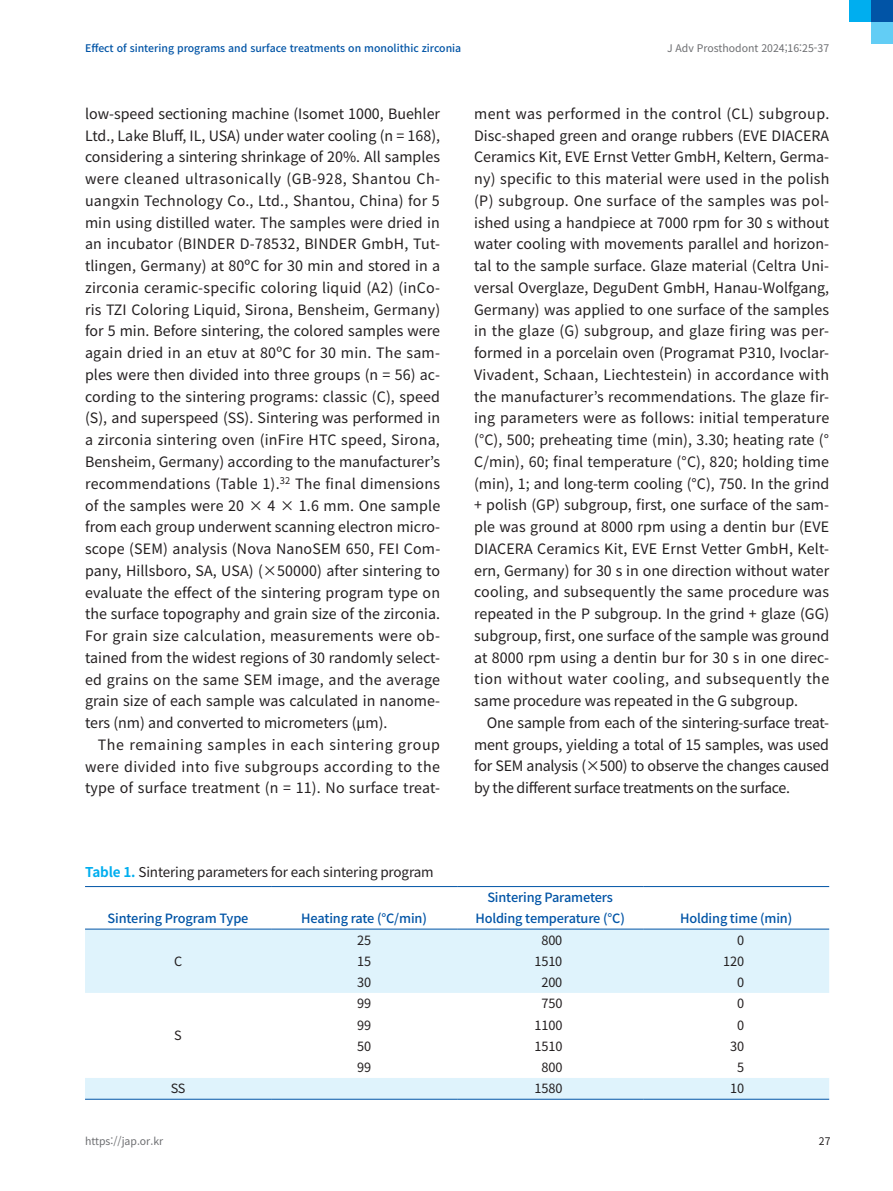
<style>
.page{position:relative;width:893px;height:1191px;background:#fff}
.page>*{position:absolute;margin:0;border:0;box-sizing:border-box;transform-origin:0 0}
.t1{font:14.25px/21.8px "Noto Sans CJ Kkr";color:#231f20;text-align:justify}
.t2{font:13.5px "Noto Sans CJ Kkr";letter-spacing:-.01em;color:#231f20}
.t3{font:500 12.75px "Noto Sans CJ Kkr";letter-spacing:-.01em;color:#0154a6}
.t4{font:12.75px "Noto Sans CJ Kkr";letter-spacing:-.01em;color:#231f20}
.t5{font:500 10.5px "Noto Sans CJ Kkr";color:#0154a6}
.t6{font:10.5px "Noto Sans CJ Kkr";color:#6c6d70}
.t7{font:10.5px "Noto Sans CJ Kkr";color:#231f20}
.s1{font-weight:700;color:#00aeef}
</style>
<div class="page">
<div style="left:871px;top:22px;width:22px;height:22px;background:#62cdf5"></div>
<div style="left:849px;top:0;width:22px;height:22px;background:#00aeef"></div>
<div style="left:871px;top:0;width:22px;height:22px;background:#0154a6"></div>
<svg style="left:85px;top:929px;width:744px;height:169px"></svg>
<hr style="left:85px;top:928px;width:186px;height:1px;background:#0154a6">
<hr style="left:271px;top:928px;width:186px;height:1px;background:#0154a6">
<hr style="left:457px;top:928px;width:186px;height:1px;background:#0154a6">
<hr style="left:643px;top:928px;width:186px;height:1px;background:#0154a6">
<hr style="left:85px;top:886px;width:186px;height:1px;background:#0154a6">
<hr style="left:271px;top:886px;width:186px;height:1px;background:#0154a6">
<hr style="left:457px;top:886px;width:186px;height:1px;background:#0154a6">
<hr style="left:643px;top:886px;width:186px;height:1px;background:#0154a6">
<hr style="left:85px;top:1098px;width:186px;height:1px;background:#0154a6">
<hr style="left:271px;top:1098px;width:186px;height:1px;background:#0154a6">
<hr style="left:457px;top:1098px;width:186px;height:1px;background:#0154a6">
<hr style="left:643px;top:1098px;width:186px;height:1px;background:#0154a6">
<p class="t5" style="left:85px;top:42px;width:378px">Effect of sintering programs and surface treatments on monolithic zirconia</p>
<p class="t6" style="left:667px;top:42px;width:164px">J Adv Prosthodont 2024;16:25-37</p>
<p class="t1" style="left:85px;top:103px;width:357px">low-speed sectioning machine (Isomet 1000, Buehler Ltd., Lake Bluff, IL, USA) under water cooling (n = 168), considering a sintering shrinkage of 20%. All samples were cleaned ultrasonically (GB-928, Shantou Ch&shy;uangxin Technology Co., Ltd., Shantou, China) for 5 min using distilled water. The samples were dried in an incubator (BINDER D-78532, BINDER GmbH, Tut&shy;tlingen, Germany) at 80ºC for 30 min and stored in a zirconia ceramic-specific coloring liquid (A2) (inCo&shy;ris TZI Coloring Liquid, Sirona, Bensheim, Germany) for 5 min. Before sintering, the colored samples were again dried in an etuv at 80ºC for 30 min. The sam&shy;ples were then divided into three groups (n = 56) ac&shy;cording to the sintering programs: classic (C), speed (S), and superspeed (SS). Sintering was performed in a zirconia sintering oven (inFire HTC speed, Sirona, Bensheim, Germany) according to the manufacturer’s recommendations (Table 1).<sup>32</sup> The final dimensions of the samples were 20 × 4 × 1.6 mm. One sample from each group underwent scanning electron micro&shy;scope (SEM) analysis (Nova NanoSEM 650, FEI Com&shy;pany, Hillsboro, SA, USA) (×50000) after sintering to evaluate the effect of the sintering program type on the surface topography and grain size of the zirconia.<br>For grain size calculation, measurements were ob&shy;tained from the widest regions of 30 randomly select&shy;ed grains on the same SEM image, and the average grain size of each sample was calculated in nanome&shy;ters (nm) and converted to micrometers (µm).</p>
<p class="t1" style="left:85px;top:734px;width:357px;text-indent:13px">The remaining samples in each sintering group were divided into five subgroups according to the type of surface treatment (n = 11). No surface treat-</p>
<p class="t2" style="left:85px;top:864px;width:350px"><span class="s1">Table 1.</span> Sintering parameters for each sintering program</p>
<p class="t1" style="left:474px;top:103px;width:357px">ment was performed in the control (CL) subgroup.<br>Disc-shaped green and orange rubbers (EVE DIACERA Ceramics Kit, EVE Ernst Vetter GmbH, Keltern, Germa&shy;ny) specific to this material were used in the polish (P) subgroup. One surface of the samples was pol&shy;ished using a handpiece at 7000 rpm for 30 s without water cooling with movements parallel and horizon&shy;tal to the sample surface. Glaze material (Celtra Uni&shy;versal Overglaze, DeguDent GmbH, Hanau-Wolfgang, Germany) was applied to one surface of the samples in the glaze (G) subgroup, and glaze firing was per&shy;formed in a porcelain oven (Programat P310, Ivoclar-Vivadent, Schaan, Liechtestein) in accordance with the manufacturer’s recommendations. The glaze fir&shy;ing parameters were as follows: initial temperature (°C), 500; preheating time (min), 3.30; heating rate (° C/min), 60; final temperature (°C), 820; holding time (min), 1; and long-term cooling (°C), 750. In the grind + polish (GP) subgroup, first, one surface of the sam&shy;ple was ground at 8000 rpm using a dentin bur (EVE DIACERA Ceramics Kit, EVE Ernst Vetter GmbH, Kelt&shy;ern, Germany) for 30 s in one direction without water cooling, and subsequently the same procedure was repeated in the P subgroup. In the grind + glaze (GG) subgroup, first, one surface of the sample was ground at 8000 rpm using a dentin bur for 30 s in one direc&shy;tion without water cooling, and subsequently the same procedure was repeated in the G subgroup.</p>
<p class="t1" style="left:474px;top:712px;width:357px;text-indent:13px">One sample from each of the sintering-surface treat&shy;ment groups, yielding a total of 15 samples, was used for SEM analysis (×500) to observe the changes caused by the different surface treatments on the surface.</p>
<p class="t3" style="left:487px;top:890px;width:127px">Sintering Parameters</p>
<p class="t3" style="left:108px;top:911px;width:142px">Sintering Program Type</p>
<p class="t3" style="left:301px;top:911px;width:127px">Heating rate (°C/min)</p>
<p class="t3" style="left:475px;top:911px;width:151px">Holding temperature (°C)</p>
<p class="t3" style="left:680px;top:911px;width:114px">Holding time (min)</p>
<p class="t4" style="left:174px;top:954px;width:10px">C</p>
<p class="t4" style="left:357px;top:933px;width:16px">25</p>
<p class="t4" style="left:541px;top:933px;width:22px">800</p>
<p class="t4" style="left:737px;top:933px;width:9px">0</p>
<p class="t4" style="left:357px;top:954px;width:16px">15</p>
<p class="t4" style="left:534px;top:954px;width:29px">1510</p>
<p class="t4" style="left:723px;top:954px;width:22px">120</p>
<p class="t4" style="left:357px;top:975px;width:16px">30</p>
<p class="t4" style="left:541px;top:975px;width:22px">200</p>
<p class="t4" style="left:737px;top:975px;width:9px">0</p>
<p class="t4" style="left:174px;top:1028px;width:9px">S</p>
<p class="t4" style="left:357px;top:996px;width:16px">99</p>
<p class="t4" style="left:541px;top:996px;width:22px">750</p>
<p class="t4" style="left:737px;top:996px;width:9px">0</p>
<p class="t4" style="left:357px;top:1017px;width:16px">99</p>
<p class="t4" style="left:534px;top:1017px;width:29px">1100</p>
<p class="t4" style="left:737px;top:1017px;width:9px">0</p>
<p class="t4" style="left:357px;top:1039px;width:16px">50</p>
<p class="t4" style="left:534px;top:1039px;width:29px">1510</p>
<p class="t4" style="left:730px;top:1039px;width:16px">30</p>
<p class="t4" style="left:357px;top:1060px;width:16px">99</p>
<p class="t4" style="left:541px;top:1060px;width:22px">800</p>
<p class="t4" style="left:737px;top:1060px;width:9px">5</p>
<p class="t4" style="left:171px;top:1081px;width:16px">SS</p>
<p class="t4" style="left:534px;top:1081px;width:29px">1580</p>
<p class="t4" style="left:730px;top:1081px;width:16px">10</p>
<p class="t6" style="left:85px;top:1135px;width:80px">https://jap.or.kr</p>
<p class="t7" style="left:819px;top:1135px;width:13px">27</p>
</div>
